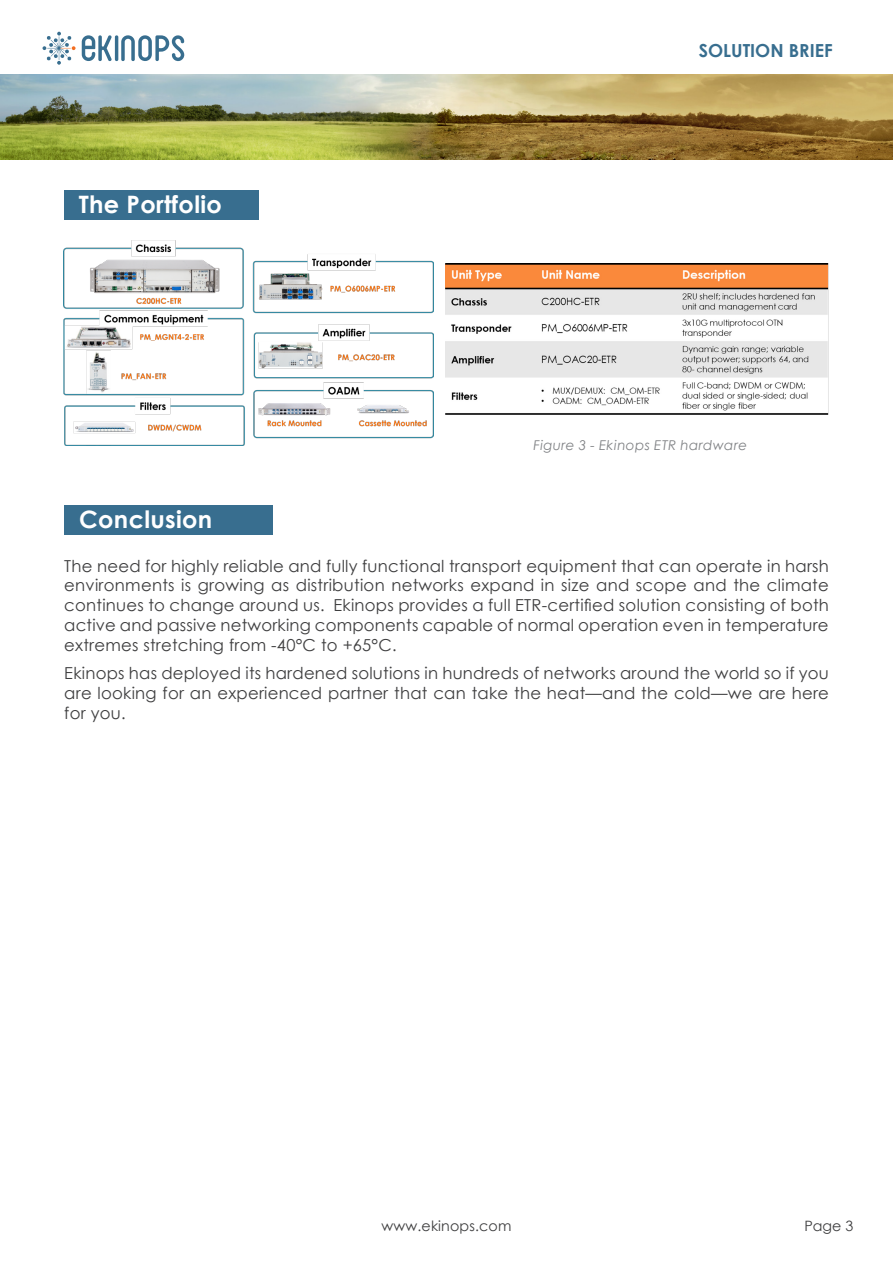
<style>
.page{position:relative;width:893px;height:1263px;background:#fff}
.page>*{position:absolute;margin:0;border:0;box-sizing:border-box;transform-origin:0 0}
._03_-_TEXTE_COURANT{font:700 24px "Century Gothic";letter-spacing:.015em;color:#fff}
.t1{font:700 18px "Century Gothic";color:#386e8f}
._03_-_TEXTE_COURANT-2{font:16.5px/19.8px "Century Gothic";letter-spacing:.015em;color:#3e3e3f;text-align:justify}
.t2{font:14.25px "Century Gothic";letter-spacing:.01em;color:#3e3e3f}
._03_-_TEXTE_COURANT-3{font:italic 13.5px "Century Gothic";letter-spacing:.03em;color:#808285}
</style>
<div class="page">
<img style="left:0;top:74px;width:893px;height:85px">
<svg style="left:82px;top:35px;width:102px;height:26px"></svg>
<svg style="left:43px;top:32px;width:33px;height:33px"></svg>
<div style="left:64px;top:190px;width:194px;height:30px;background:#386e8f"></div>
<img style="left:64px;top:240px;width:370px;height:205px">
<img style="left:445px;top:264px;width:383px;height:151px">
<div style="left:64px;top:505px;width:209px;height:30px;background:#386e8f"></div>
<p class="_03_-_TEXTE_COURANT" style="left:79px;top:186px;width:145px">The Portfolio</p>
<p class="_03_-_TEXTE_COURANT" style="left:79px;top:501px;width:135px">Conclusion</p>
<p class="t1" style="left:699px;top:37px;width:135px">SOLUTION BRIEF</p>
<p class="_03_-_TEXTE_COURANT-3" style="left:533px;top:436px;width:215px">Figure 3 - Ekinops ETR hardware</p>
<p class="_03_-_TEXTE_COURANT-2" style="left:64px;top:555px;width:766px">The need for highly reliable and fully functional transport equipment that can operate in harsh environments is growing as distribution networks expand in size and scope and the climate continues to change around us. Ekinops provides a full ETR-certified solution consisting of both active and passive networking components capable of normal operation even in temperature extremes stretching from -40°C to +65°C.</p>
<p class="_03_-_TEXTE_COURANT-2" style="left:64px;top:663px;width:766px">Ekinops has deployed its hardened solutions in hundreds of networks around the world so if you are looking for an experienced partner that can take the heat—and the cold—we are here for you.</p>
<p class="t2" style="left:382px;top:1216px;width:131px">www.ekinops.com</p>
<p class="t2" style="left:804px;top:1216px;width:50px">Page 3</p>
</div>
